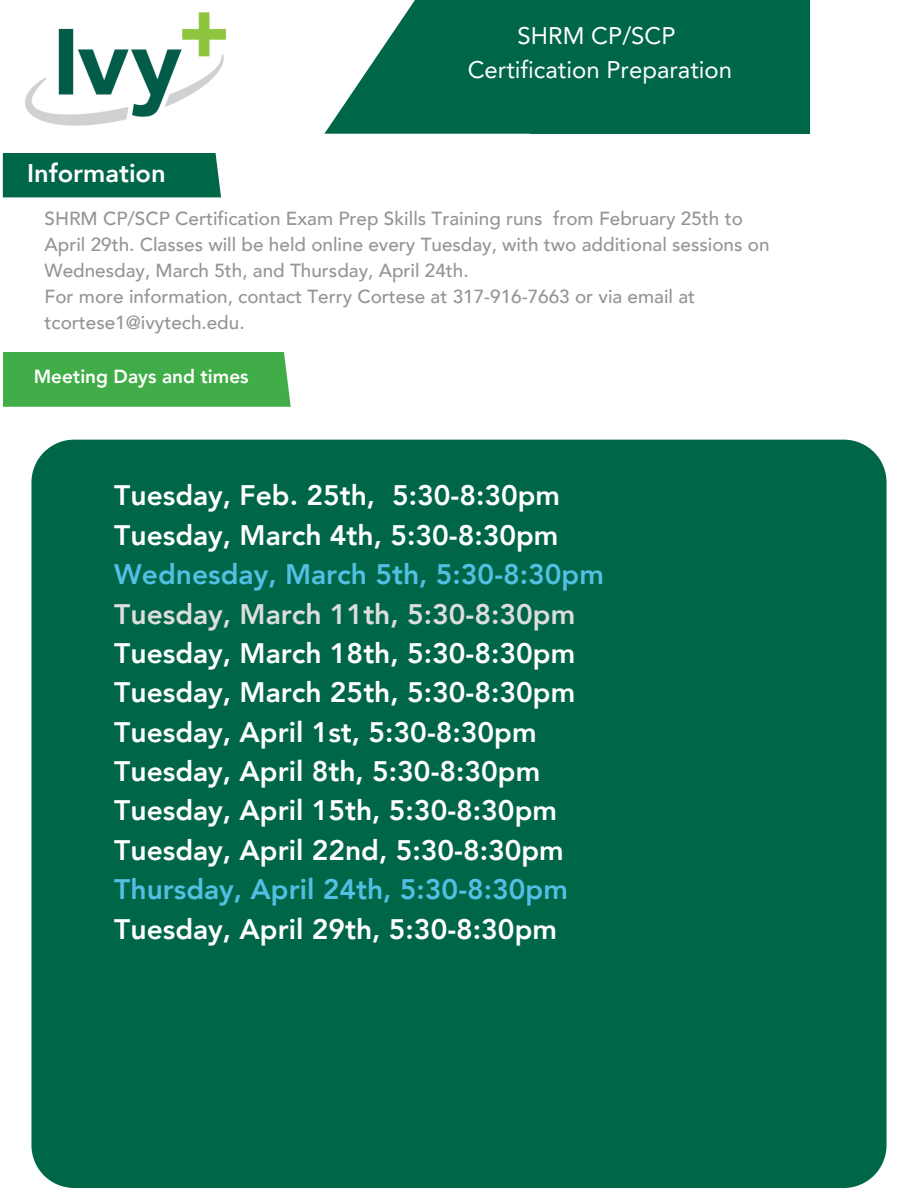
<style>
.page{position:relative;width:918px;height:1188px;background:#fff}
.page>*{position:absolute;margin:0;border:0;box-sizing:border-box;transform-origin:0 0}
.t1{font:800 28.2px/39.3px "Avenir";color:#fff}
.t2{font:800 25.5px "Avenir";color:#fff}
.t3{font:24px/33.6px "Avenir LT Pro";color:#fff;text-align:center}
.t4{font:500 18.9px/25.8px "Avenir";color:#939598}
.t5{font:800 18.9px "Avenir LT Pro";color:#fff}
.s1{color:#52bfe3}
.s2{color:#ddd}
</style>
<div class="page">
<img style="left:25px;top:12px;width:202px;height:114px">
<svg style="left:324px;top:0;width:206px;height:134px;fill:#006648"></svg>
<div style="left:530px;top:0;width:280px;height:134px;background:#006648"></div>
<div style="left:3px;top:153px;width:218px;height:44px;background:#006648"></div>
<div style="left:3px;top:352px;width:288px;height:55px;background:#41ad49"></div>
<div style="left:31px;top:440px;width:856px;height:748px;background:#006648"></div>
<h2 class="t3" style="left:468px;top:21px;width:266px">SHRM CP/SCP<br>Certification Preparation</h2>
<h1 class="t2" style="left:27px;top:157px;width:140px">Information</h1>
<p class="t4" style="left:45px;top:206px;width:700px">SHRM CP/SCP Certification Exam Prep Skills Training runs from February 25th to</p>
<p class="t4" style="left:45px;top:232px;width:726px">April 29th. Classes will be held online every Tuesday, with two additional sessions on<br>Wednesday, March 5th, and Thursday, April 24th.</p>
<p class="t4" style="left:45px;top:284px;width:652px">For more information, contact Terry Cortese at 317-916-7663 or via email at tcortese1@ivytech.edu.</p>
<h1 class="t5" style="left:34px;top:369px;width:216px">Meeting Days and times</h1>
<p class="t1" style="left:114px;top:477px;width:491px">Tuesday, Feb. 25th, 5:30-8:30pm Tuesday, March 4th, 5:30-8:30pm <span class="s1">Wednesday, March 5th, 5:30-8:30pm </span><span class="s2">Tuesday, March 11th, 5:30-8:30pm </span>Tuesday, March 18th, 5:30-8:30pm Tuesday, March 25th, 5:30-8:30pm Tuesday, April 1st, 5:30-8:30pm Tuesday, April 8th, 5:30-8:30pm Tuesday, April 15th, 5:30-8:30pm Tuesday, April 22nd, 5:30-8:30pm <span class="s1">Thursday, April 24th, 5:30-8:30pm </span>Tuesday, April 29th, 5:30-8:30pm</p>
</div>
